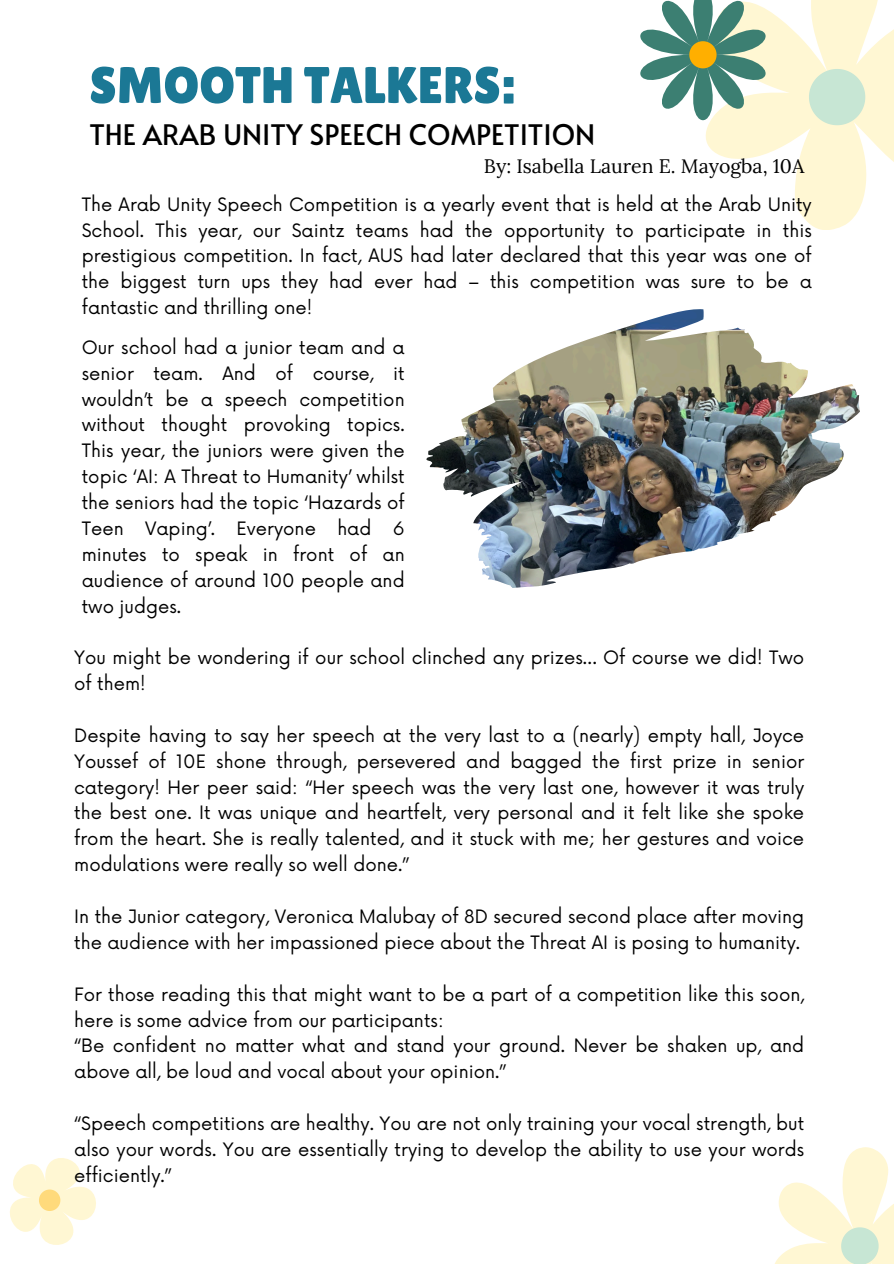
<style>
.page{position:relative;width:894px;height:1264px;background:#fff}
.page>*{position:absolute;margin:0;border:0;box-sizing:border-box;transform-origin:0 0}
.t1{font:51.45px "Lilita One";color:#1b7895}
.t2{font:28.2px "Alata";color:#000}
.t3{font:19.5px "Lora";color:#000}
.t4{font:18px/25.8px "Now";color:#000;text-align:justify}
</style>
<div class="page">
<svg style="left:775px;top:1147px;width:118px;height:116px"></svg>
<svg style="left:640px;top:0;width:253px;height:230px"></svg>
<svg style="left:10px;top:1158px;width:86px;height:87px"></svg>
<img style="left:426px;top:309px;width:433px;height:279px">
<h1 class="t1" style="left:89px;top:56px;width:427px">SMOOTH TALKERS:</h1>
<h2 class="t2" style="left:89px;top:114px;width:507px">THE ARAB UNITY SPEECH COMPETITION</h2>
<p class="t3" style="left:484px;top:154px;width:322px">By: Isabella Lauren E. Mayogba, 10A</p>
<p class="t4" style="left:82px;top:192px;width:731px">The Arab Unity Speech Competition is a yearly event that is held at the Arab Unity School. This year, our Saintz teams had the opportunity to participate in this prestigious competition. In fact, AUS had later declared that this year was one of the biggest turn ups they had ever had – this competition was sure to be a fantastic and thrilling one!</p>
<p class="t4" style="left:82px;top:335px;width:324px">Our school had a junior team and a senior team. And of course, it wouldn’t be a speech competition without thought provoking topics.<br>This year, the juniors were given the topic ‘AI: A Threat to Humanity’ whilst the seniors had the topic ‘Hazards of Teen Vaping’. Everyone had 6 minutes to speak in front of an audience of around 100 people and two judges.</p>
<p class="t4" style="left:74px;top:645px;width:731px">You might be wondering if our school clinched any prizes… Of course we did! Two of them!</p>
<p class="t4" style="left:74px;top:723px;width:731px">Despite having to say her speech at the very last to a (nearly) empty hall, Joyce Youssef of 10E shone through, persevered and bagged the first prize in senior category! Her peer said: “Her speech was the very last one, however it was truly the best one. It was unique and heartfelt, very personal and it felt like she spoke from the heart. She is really talented, and it stuck with me; her gestures and voice modulations were really so well done.”</p>
<p class="t4" style="left:74px;top:904px;width:731px">In the Junior category, Veronica Malubay of 8D secured second place after moving the audience with her impassioned piece about the Threat AI is posing to humanity.</p>
<p class="t4" style="left:74px;top:982px;width:731px">For those reading this that might want to be a part of a competition like this soon, here is some advice from our participants:</p>
<p class="t4" style="left:74px;top:1033px;width:731px">“Be confident no matter what and stand your ground. Never be shaken up, and above all, be loud and vocal about your opinion.”</p>
<p class="t4" style="left:74px;top:1111px;width:731px">“Speech competitions are healthy. You are not only training your vocal strength, but also your words. You are essentially trying to develop the ability to use your words efficiently.”</p>
</div>
